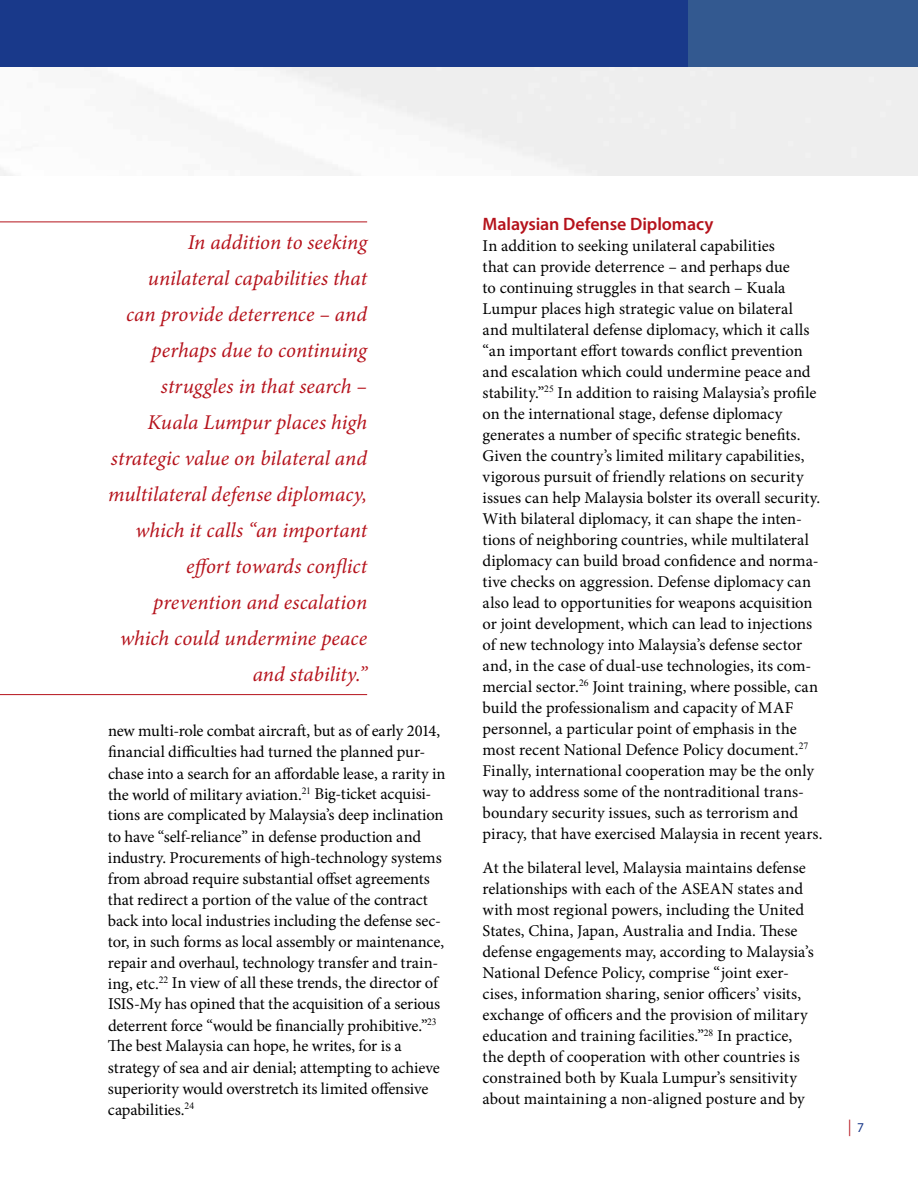
<style>
.page{position:relative;width:918px;height:1188px;background:#fff}
.page>*{position:absolute;margin:0;border:0;box-sizing:border-box;transform-origin:0 0}
.t1{font:italic 21px/36px "Minion Pro";color:#b5121b;text-align:right}
.t2{font:600 18px "Myriad Pro";letter-spacing:-.005em;color:#b5121b}
.t3{font:16.5px/21px "Minion Pro";color:#000}
.t4{font:16.5px "Myriad Pro";color:#b5121b;scale:.82 1}
.s1{font-size:13.5px;color:#19398a}
</style>
<div class="page">
<div style="left:0;top:0;width:688px;height:68px;background:#19398a"></div>
<hr style="left:0;top:0;width:1px;height:68px;background:#000">
<div style="left:688px;top:0;width:230px;height:68px;background:#335990"></div>
<hr style="left:0;top:222px;width:367px;height:1px;background:#b5121b">
<hr style="left:0;top:694px;width:367px;height:1px;background:#b5121b">
<p class="t1" style="left:108px;top:225px;width:261px">In addition to seeking unilateral capabilities that<br>can provide deterrence – and perhaps due to continuing struggles in that search –<br>Kuala Lumpur places high strategic value on bilateral and multilateral defense diplomacy, which it calls “an important effort towards conflict prevention and escalation which could undermine peace and stability.”</p>
<p class="t3" style="left:108px;top:721px;width:339px">new multi-role combat aircraft, but as of early 2014, financial difficulties had turned the planned pur&shy;chase into a search for an affordable lease, a rarity in the world of military aviation.<sup>21</sup> Big-ticket acquisi&shy;tions are complicated by Malaysia’s deep inclination to have “self-reliance” in defense production and industry. Procurements of high-technology systems from abroad require substantial offset agreements that redirect a portion of the value of the contract back into local industries including the defense sec&shy;tor, in such forms as local assembly or maintenance, repair and overhaul, technology transfer and train&shy;ing, etc.<sup>22</sup> In view of all these trends, the director of ISIS-My has opined that the acquisition of a serious deterrent force “would be financially prohibitive.”<sup>23<br></sup>The best Malaysia can hope, he writes, for is a strategy of sea and air denial; attempting to achieve superiority would overstretch its limited offensive capabilities.<sup>24</sup></p>
<p class="t2" style="left:483px;top:212px;width:232px">Malaysian Defense Diplomacy</p>
<p class="t3" style="left:483px;top:235px;width:341px">In addition to seeking unilateral capabilities<br>that can provide deterrence – and perhaps due<br>to continuing struggles in that search – Kuala Lumpur places high strategic value on bilateral<br>and multilateral defense diplomacy, which it calls “an important effort towards conflict prevention and escalation which could undermine peace and stability.”<sup>25</sup> In addition to raising Malaysia’s profile on the international stage, defense diplomacy generates a number of specific strategic benefits.<br>Given the country’s limited military capabilities, vigorous pursuit of friendly relations on security issues can help Malaysia bolster its overall security.<br>With bilateral diplomacy, it can shape the inten&shy;tions of neighboring countries, while multilateral diplomacy can build broad confidence and norma&shy;tive checks on aggression. Defense diplomacy can also lead to opportunities for weapons acquisition or joint development, which can lead to injections of new technology into Malaysia’s defense sector and, in the case of dual-use technologies, its com&shy;mercial sector.<sup>26</sup> Joint training, where possible, can build the professionalism and capacity of MAF personnel, a particular point of emphasis in the most recent National Defence Policy document.<sup>27<br></sup>Finally, international cooperation may be the only way to address some of the nontraditional trans&shy;boundary security issues, such as terrorism and piracy, that have exercised Malaysia in recent years.</p>
<p class="t3" style="left:483px;top:857px;width:333px">At the bilateral level, Malaysia maintains defense relationships with each of the ASEAN states and with most regional powers, including the United States, China, Japan, Australia and India. These defense engagements may, according to Malaysia’s National Defence Policy, comprise “joint exer&shy;cises, information sharing, senior officers’ visits, exchange of officers and the provision of military education and training facilities.”<sup>28</sup> In practice, the depth of cooperation with other countries is constrained both by Kuala Lumpur’s sensitivity about maintaining a non-aligned posture and by</p>
<p class="t4" style="left:848px;top:1116px;width:21px">| <span class="s1">7</span></p>
</div>
